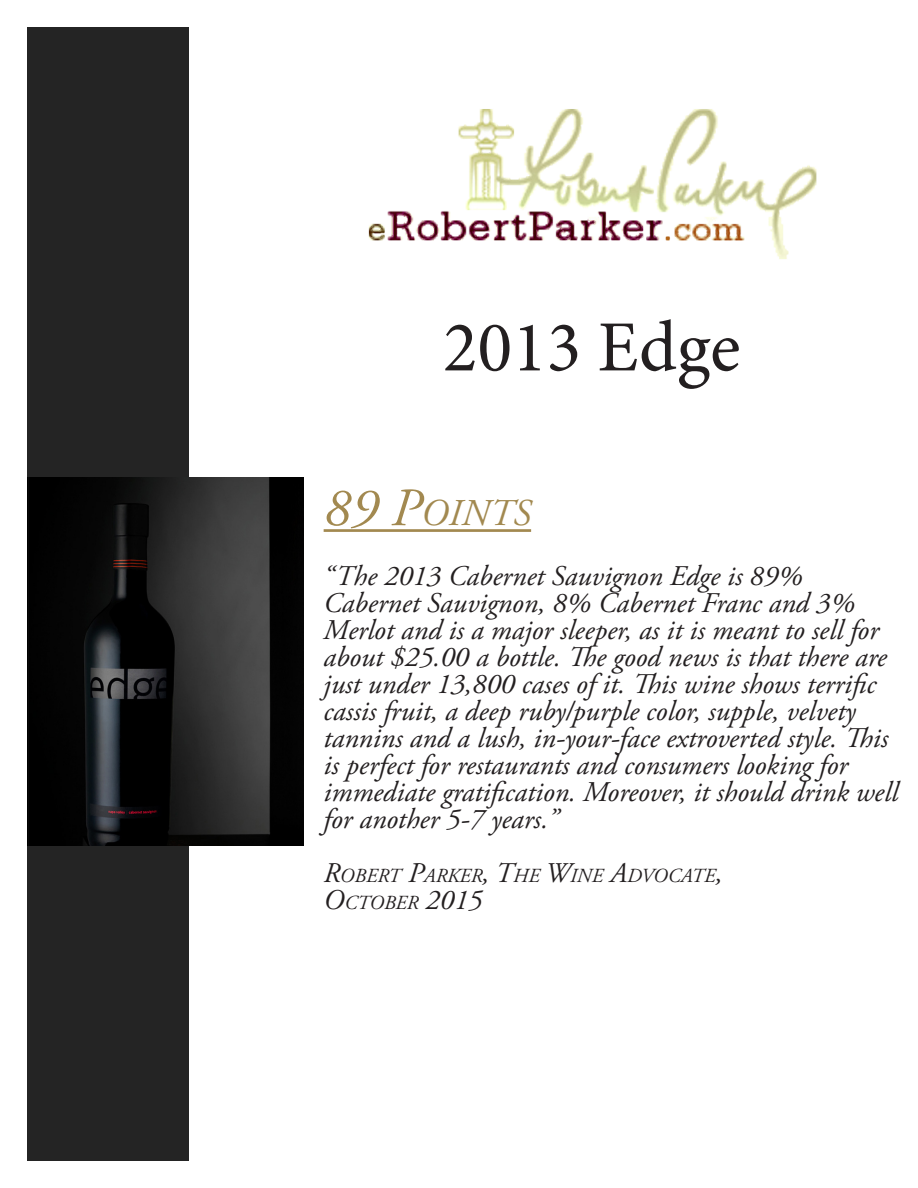
<style>
.page{position:relative;width:918px;height:1188px;background:#fff}
.page>*{position:absolute;margin:0;border:0;box-sizing:border-box;transform-origin:0 0}
.t1{font:72px "Minion Pro";color:#231f20}
.t2{font:italic 37.8px "Adobe Garamond Pro";color:#a28950}
.t3{font:italic 28.5px/27px "Adobe Garamond Pro";color:#231f20}
.t4{font:italic 19.95px "Adobe Garamond Pro";color:#231f20}
.s1{font-size:54px}
.s2{font-style:inherit}
.s3{font-size:28.5px}
</style>
<div class="page">
<img style="left:368px;top:109px;width:449px;height:150px">
<div style="left:27px;top:27px;width:162px;height:1134px;background:#242424"></div>
<img style="left:27px;top:477px;width:276px;height:368px">
<hr style="left:324px;top:529px;width:207px;height:3px;background:#a28950">
<p class="t1" style="left:443px;top:299px;width:299px">2013 Edge</p>
<p class="t2" style="left:324px;top:490px;width:209px"><span class="s1">89 P</span>OINTS</p>
<p class="t3" style="left:324px;top:563px;width:576px"><span class="s2">“T</span>he 2013 Cabernet Sauvignon Edge is 89% Cabernet Sauvignon, 8% Cabernet Franc and 3% Merlot and is a major sleeper, as it is meant to sell for about $25.00 a bottle. The good news is that there are just under 13,800 cases of it. This wine shows terrific cassis fruit, a deep ruby/purple color, supple, velvety tannins and a lush, in-your-face extroverted style. This is perfect for restaurants and consumers looking for immediate gratification. Moreover, it should drink well for another 5-7 years.”</p>
<p class="t4" style="left:324px;top:863px;width:400px"><span class="s3">R</span>OBERT <span class="s3">P</span>ARKER<span class="s3">, T</span>HE <span class="s3">W</span>INE <span class="s3">A</span>DVOCATE<span class="s3">,</span></p>
<p class="t4" style="left:324px;top:890px;width:160px"><span class="s3">O</span>CTOBER <span class="s3">2015</span></p>
</div>
